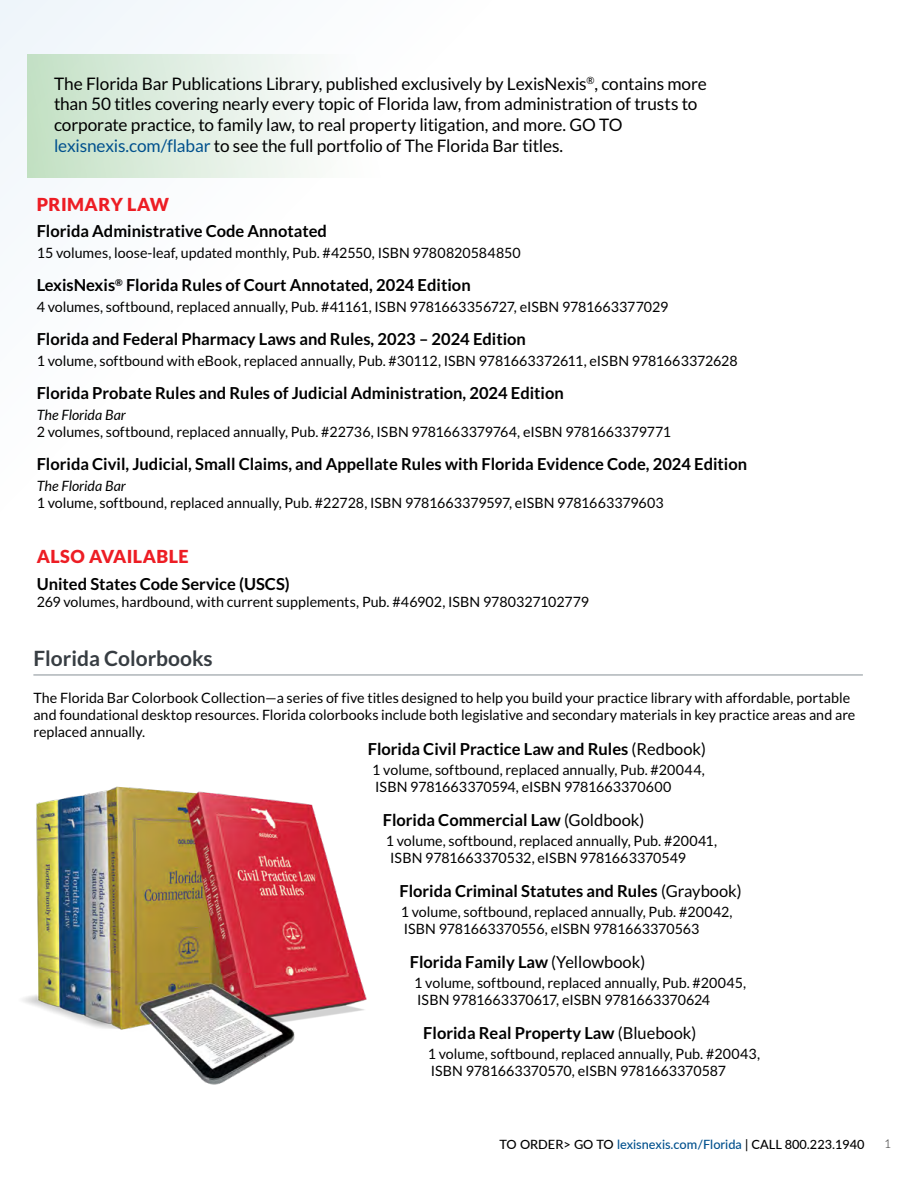
<style>
.page{position:relative;width:918px;height:1188px;background:#fff}
.page>*{position:absolute;margin:0;border:0;box-sizing:border-box;transform-origin:0 0}
.Headers{font:700 21px "Lato";color:#373d42}
.sub_section{font:900 18px "Lato";letter-spacing:.025em;color:#ed1d24}
.isbn{font:17.25px/20.7px "Lato";letter-spacing:-.01em;color:#000}
.Elite_book_title{font:700 16.5px "Lato";color:#000}
.isbn-2{font:14.25px/17.1px "Lato";color:#000}
.Elite_book_title-2{font:14.25px "Lato";color:#000}
.isbn-3{font:italic 14.25px "Lato";color:#000}
.t1{font:500 12.75px "Lato";color:#000}
.t2{font:300 12px "Lato";color:#292829}
.s1{color:#00508d}
.s2{font-weight:400}
</style>
<div class="page">
<img style="left:22px;top:786px;width:345px;height:299px">
<hr style="left:33px;top:674px;width:830px;height:2px;background:#949ca1">
<svg style="left:27px;top:54px;width:287px;height:123px"></svg>
<p class="isbn" style="left:54px;top:73px;width:654px">The Florida Bar Publications Library, published exclusively by LexisNexis<sup>®</sup>, contains more than 50 titles covering nearly every topic of Florida law, from administration of trusts to corporate practice, to family law, to real property litigation, and more. GO TO <span class="s1">lexisnexis.com/flabar</span> to see the full portfolio of The Florida Bar titles.</p>
<p class="sub_section" style="left:37px;top:194px;width:134px">PRIMARY LAW</p>
<p class="Elite_book_title" style="left:37px;top:222px;width:292px">Florida Administrative Code Annotated</p>
<p class="isbn-2" style="left:37px;top:244px;width:486px">15 volumes, loose-leaf, updated monthly, Pub. #42550, ISBN 9780820584850</p>
<p class="Elite_book_title" style="left:37px;top:276px;width:436px">LexisNexis<sup>®</sup> Florida Rules of Court Annotated, 2024 Edition</p>
<p class="isbn-2" style="left:37px;top:298px;width:633px">4 volumes, softbound, replaced annually, Pub. #41161, ISBN 9781663356727, eISBN 9781663377029</p>
<p class="Elite_book_title" style="left:37px;top:330px;width:491px">Florida and Federal Pharmacy Laws and Rules, 2023 – 2024 Edition</p>
<p class="isbn-2" style="left:37px;top:352px;width:702px">1 volume, softbound with eBook, replaced annually, Pub. #30112, ISBN 9781663372611, eISBN 9781663372628</p>
<p class="Elite_book_title" style="left:37px;top:384px;width:529px">Florida Probate Rules and Rules of Judicial Administration, 2024 Edition</p>
<p class="isbn-3" style="left:37px;top:407px;width:91px">The Florida Bar</p>
<p class="isbn-2" style="left:37px;top:423px;width:636px">2 volumes, softbound, replaced annually, Pub. #22736, ISBN 9781663379764, eISBN 9781663379771</p>
<p class="Elite_book_title" style="left:37px;top:455px;width:712px">Florida Civil, Judicial, Small Claims, and Appellate Rules with Florida Evidence Code, 2024 Edition</p>
<p class="isbn-3" style="left:37px;top:478px;width:91px">The Florida Bar</p>
<p class="isbn-2" style="left:37px;top:494px;width:628px">1 volume, softbound, replaced annually, Pub. #22728, ISBN 9781663379597, eISBN 9781663379603</p>
<p class="sub_section" style="left:37px;top:546px;width:153px">ALSO AVAILABLE</p>
<p class="Elite_book_title" style="left:37px;top:574px;width:255px">United States Code Service (USCS)</p>
<p class="Elite_book_title-2" style="left:37px;top:594px;width:554px">269 volumes, hardbound, with current supplements, Pub. #46902, ISBN 9780327102779</p>
<p class="Headers" style="left:33px;top:646px;width:181px">Florida Colorbooks</p>
<p class="isbn-2" style="left:33px;top:689px;width:824px">The Florida Bar Colorbook Collection—a series of five titles designed to help you build your practice library with affordable, portable and foundational desktop resources. Florida colorbooks include both legislative and secondary materials in key practice areas and are replaced annually.</p>
<p class="Elite_book_title" style="left:368px;top:739px;width:340px">Florida Civil Practice Law and Rules <span class="s2">(Redbook)</span></p>
<p class="isbn-2" style="left:372px;top:761px;width:334px">1 volume, softbound, replaced annually, Pub. #20044,<br>ISBN 9781663370594, eISBN 9781663370600</p>
<p class="Elite_book_title" style="left:383px;top:810px;width:263px">Florida Commercial Law <span class="s2">(Goldbook)</span></p>
<p class="isbn-2" style="left:390px;top:832px;width:328px;text-indent:-4px">1 volume, softbound, replaced annually, Pub. #20041,<br>ISBN 9781663370532, eISBN 9781663370549</p>
<p class="Elite_book_title" style="left:399px;top:881px;width:344px">Florida Criminal Statutes and Rules <span class="s2">(Graybook)</span></p>
<p class="isbn-2" style="left:401px;top:903px;width:333px">1 volume, softbound, replaced annually, Pub. #20042,<br>ISBN 9781663370556, eISBN 9781663370563</p>
<p class="Elite_book_title" style="left:410px;top:952px;width:237px">Florida Family Law <span class="s2">(Yellowbook)</span></p>
<p class="isbn-2" style="left:414px;top:974px;width:333px">1 volume, softbound, replaced annually, Pub. #20045,<br>ISBN 9781663370617, eISBN 9781663370624</p>
<p class="Elite_book_title" style="left:423px;top:1023px;width:275px">Florida Real Property Law <span class="s2">(Bluebook)</span></p>
<p class="isbn-2" style="left:428px;top:1045px;width:334px">1 volume, softbound, replaced annually, Pub. #20043,<br>ISBN 9781663370570, eISBN 9781663370587</p>
<p class="t1" style="left:499px;top:1135px;width:367px">TO ORDER&gt; GO TO <span class="s1">lexisnexis.com/Florida</span> | CALL 800.223.1940</p>
<p class="t2" style="left:884px;top:1137px;width:8px">1</p>
</div>
